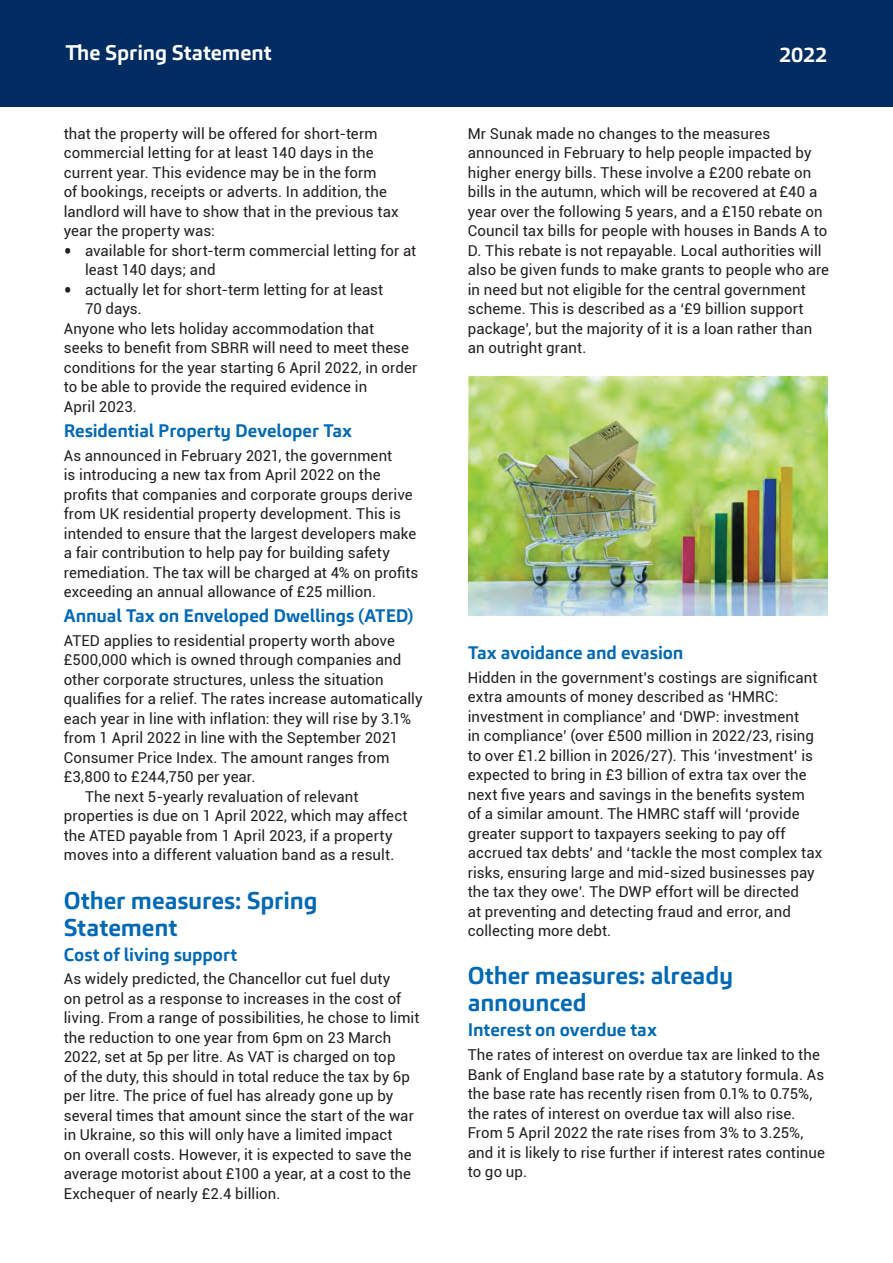
<style>
.page{position:relative;width:893px;height:1263px;background:#fff}
.page>*{position:absolute;margin:0;border:0;box-sizing:border-box;transform-origin:0 0}
.t1{font:700 24px/27px "Carnac";letter-spacing:-.005em;color:#0168b3}
.t2{font:700 21px "Carnac";letter-spacing:-.005em;color:#fff}
.t3{font:700 18px "Carnac";letter-spacing:-.005em;color:#0168b3}
.t4{font:15px/19.5px "Roboto";letter-spacing:.005em;color:#231f20}
.s1{font-size:24px}
</style>
<div class="page">
<div style="left:0;top:0;width:893px;height:106px;background:#002c62"></div>
<img style="left:469px;top:376px;width:359px;height:239px">
<h2 class="t2" style="left:65px;top:39px;width:208px">The Spring Statement</h2>
<h2 class="t2" style="left:779px;top:41px;width:50px">2022</h2>
<p class="t4" style="left:64px;top:123px;width:336px">that the property will be offered for short-term commercial letting for at least 140 days in the current year. This evidence may be in the form<br>of bookings, receipts or adverts. In addition, the landlord will have to show that in the previous tax year the property was:</p>
<p class="t4" style="left:85px;top:240px;width:333px;text-indent:-21px"><span class="s1">•</span> available for short-term commercial letting for at least 140 days; and</p>
<p class="t4" style="left:64px;top:279px;width:321px"><span class="s1">•</span> actually let for short-term letting for at least</p>
<p class="t4" style="left:85px;top:299px;width:58px">70 days.</p>
<p class="t4" style="left:64px;top:318px;width:312px">Anyone who lets holiday accommodation that</p>
<p class="t4" style="left:64px;top:338px;width:347px">seeks to benefit from SBRR will need to meet these</p>
<p class="t4" style="left:64px;top:357px;width:355px">conditions for the year starting 6 April 2022, in order</p>
<p class="t4" style="left:64px;top:377px;width:305px">to be able to provide the required evidence in</p>
<p class="t4" style="left:64px;top:396px;width:75px">April 2023.</p>
<p class="t3" style="left:64px;top:419px;width:290px">Residential Property Developer Tax</p>
<p class="t4" style="left:64px;top:445px;width:356px">As announced in February 2021, the government<br>is introducing a new tax from April 2022 on the profits that companies and corporate groups derive from UK residential property development. This is intended to ensure that the largest developers make a fair contribution to help pay for building safety remediation. The tax will be charged at 4% on profits exceeding an annual allowance of £25 million.</p>
<p class="t3" style="left:64px;top:604px;width:351px">Annual Tax on Enveloped Dwellings (ATED)</p>
<p class="t4" style="left:64px;top:630px;width:333px">ATED applies to residential property worth above</p>
<p class="t4" style="left:64px;top:650px;width:339px">£500,000 which is owned through companies and</p>
<p class="t4" style="left:64px;top:669px;width:322px">other corporate structures, unless the situation</p>
<p class="t4" style="left:64px;top:689px;width:360px">qualifies for a relief. The rates increase automatically</p>
<p class="t4" style="left:64px;top:708px;width:349px">each year in line with inflation: they will rise by 3.1%</p>
<p class="t4" style="left:64px;top:728px;width:336px">from 1 April 2022 in line with the September 2021</p>
<p class="t4" style="left:64px;top:747px;width:327px">Consumer Price Index. The amount ranges from</p>
<p class="t4" style="left:64px;top:767px;width:193px">£3,800 to £244,750 per year.</p>
<p class="t4" style="left:85px;top:786px;width:275px">The next 5-yearly revaluation of relevant</p>
<p class="t4" style="left:64px;top:806px;width:345px">properties is due on 1 April 2022, which may affect</p>
<p class="t4" style="left:64px;top:825px;width:330px">the ATED payable from 1 April 2023, if a property</p>
<p class="t4" style="left:64px;top:845px;width:332px">moves into a different valuation band as a result.</p>
<h1 class="t1" style="left:64px;top:887px;width:255px">Other measures: Spring<br>Statement</h1>
<p class="t3" style="left:64px;top:943px;width:175px">Cost of living support</p>
<p class="t4" style="left:64px;top:969px;width:357px">As widely predicted, the Chancellor cut fuel duty<br>on petrol as a response to increases in the cost of living. From a range of possibilities, he chose to limit the reduction to one year from 6pm on 23 March 2022, set at 5p per litre. As VAT is charged on top<br>of the duty, this should in total reduce the tax by 6p per litre. The price of fuel has already gone up by several times that amount since the start of the war in Ukraine, so this will only have a limited impact<br>on overall costs. However, it is expected to save the average motorist about £100 a year, at a cost to the Exchequer of nearly £2.4 billion.</p>
<p class="t4" style="left:468px;top:123px;width:363px">Mr Sunak made no changes to the measures announced in February to help people impacted by higher energy bills. These involve a £200 rebate on bills in the autumn, which will be recovered at £40 a year over the following 5 years, and a £150 rebate on Council tax bills for people with houses in Bands A to D. This rebate is not repayable. Local authorities will also be given funds to make grants to people who are in need but not eligible for the central government scheme. This is described as a ‘£9 billion support package’, but the majority of it is a loan rather than an outright grant.</p>
<p class="t3" style="left:468px;top:641px;width:217px">Tax avoidance and evasion</p>
<p class="t4" style="left:468px;top:667px;width:356px">Hidden in the government’s costings are significant extra amounts of money described as ‘HMRC: investment in compliance’ and ‘DWP: investment<br>in compliance’ (over £500 million in 2022/23, rising to over £1.2 billion in 2026/27). This ‘investment’ is expected to bring in £3 billion of extra tax over the next five years and savings in the benefits system<br>of a similar amount. The HMRC staff will ‘provide greater support to taxpayers seeking to pay off accrued tax debts’ and ‘tackle the most complex tax risks, ensuring large and mid-sized businesses pay the tax they owe’. The DWP effort will be directed<br>at preventing and detecting fraud and error, and collecting more debt.</p>
<h1 class="t1" style="left:468px;top:962px;width:267px">Other measures: already announced</h1>
<p class="t3" style="left:468px;top:1018px;width:191px">Interest on overdue tax</p>
<p class="t4" style="left:468px;top:1044px;width:359px">The rates of interest on overdue tax are linked to the Bank of England base rate by a statutory formula. As the base rate has recently risen from 0.1% to 0.75%, the rates of interest on overdue tax will also rise.<br>From 5 April 2022 the rate rises from 3% to 3.25%, and it is likely to rise further if interest rates continue to go up.</p>
</div>
